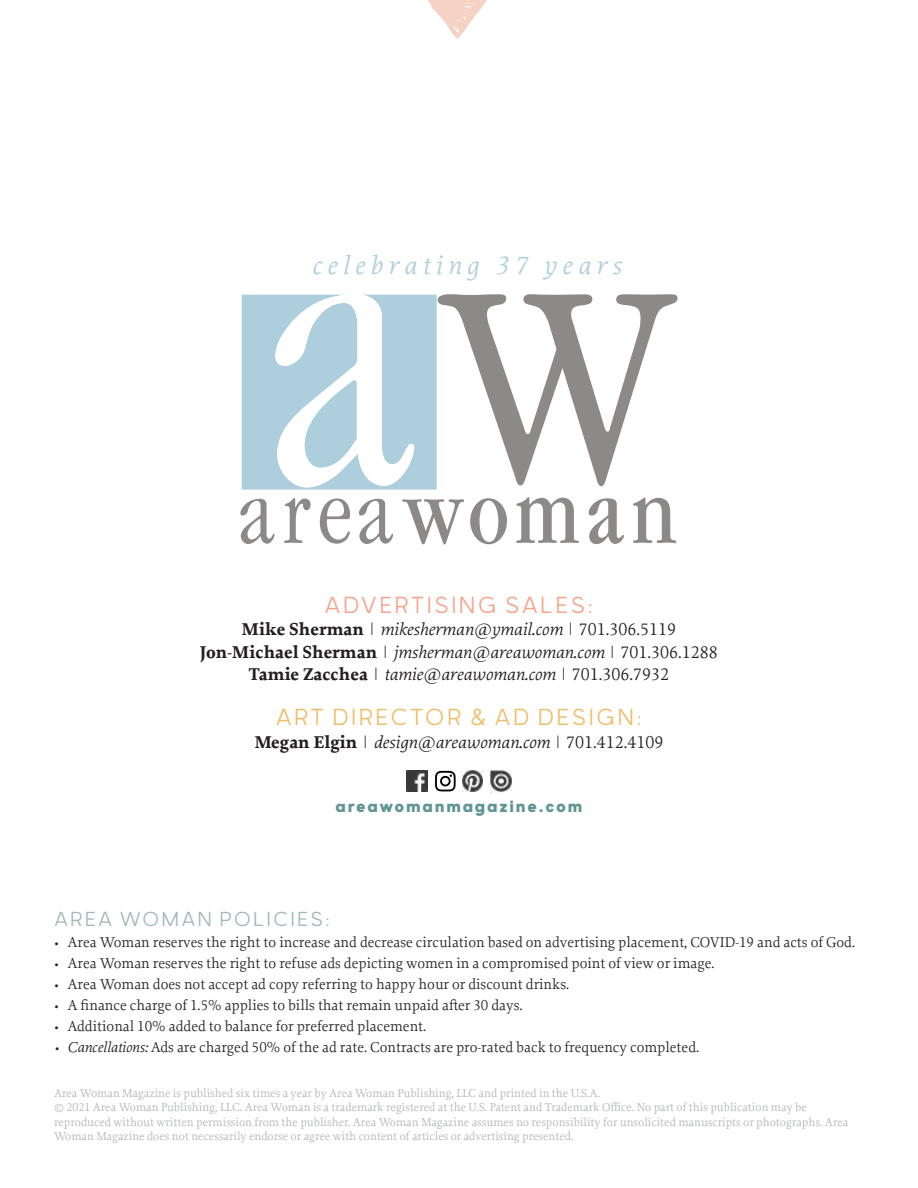
<style>
.page{position:relative;width:918px;height:1188px;background:#fff}
.page>*{position:absolute;margin:0;border:0;box-sizing:border-box;transform-origin:0 0}
.t1{font:italic 27px "Proforma";letter-spacing:.2em;color:#adcfdd}
.t2{font:300 24px "Motiraw Alt";letter-spacing:.1em;color:#f0bc68}
.t3{font:300 24px "Motiraw Alt";letter-spacing:.1em;color:#f8a28a}
.t4{font:300 21px "Motiraw Alt";letter-spacing:.1em;color:#a1b7bc}
.t5{font:italic 18px/22.5px "Proforma";color:#231f20;text-align:center}
.t6{font:900 18px "Motiraw Alt";letter-spacing:.1em;color:#619595}
.t7{font:15px "Proforma";color:#231f20}
.t8{font:12px/14.4px "Proforma";color:#b1b4b6}
.s1{font-weight:700;font-style:normal}
.s2{font-style:normal}
.s3{font-style:italic}
</style>
<div class="page">
<img style="left:461px;top:770px;width:22px;height:23px">
<svg style="left:435px;top:771px;width:21px;height:20px"></svg>
<img style="left:407px;top:771px;width:20px;height:20px">
<img style="left:490px;top:770px;width:22px;height:23px">
<svg style="left:438px;top:294px;width:240px;height:192px"></svg>
<svg style="left:240px;top:498px;width:35px;height:46px"></svg>
<svg style="left:284px;top:498px;width:27px;height:45px"></svg>
<svg style="left:320px;top:498px;width:30px;height:46px"></svg>
<svg style="left:359px;top:498px;width:34px;height:46px"></svg>
<svg style="left:402px;top:499px;width:62px;height:45px"></svg>
<svg style="left:470px;top:498px;width:37px;height:46px"></svg>
<svg style="left:516px;top:497px;width:63px;height:46px"></svg>
<svg style="left:588px;top:498px;width:36px;height:46px"></svg>
<svg style="left:633px;top:497px;width:43px;height:46px"></svg>
<svg style="left:242px;top:294px;width:195px;height:196px"></svg>
<svg style="left:427px;top:0;width:60px;height:39px"></svg>
<h1 class="t1" style="left:312px;top:249px;width:311px">celebrating 37 years</h1>
<h2 class="t3" style="left:325px;top:589px;width:270px">ADVERTISING SALES:</h2>
<p class="t5" style="left:200px;top:617px;width:520px"><span class="s1">Mike Sherman</span> <span class="s2">|</span> mikesherman@ymail.com <span class="s2">| 701.306.5119<br></span><span class="s1">Jon-Michael Sherman</span> <span class="s2">|</span> jmsherman@areawoman.com <span class="s2">| 701.306.1288<br></span><span class="s1">Tamie Zacchea</span> <span class="s2">|</span> tamie@areawoman.com <span class="s2">| 701.306.7932</span></p>
<h2 class="t2" style="left:276px;top:702px;width:368px">ART DIRECTOR &amp; AD DESIGN:</h2>
<p class="t5" style="left:254px;top:730px;width:411px"><span class="s1">Megan Elgin</span> <span class="s2">|</span> design@areawoman.com <span class="s2">| 701.412.4109</span></p>
<p class="t6" style="left:336px;top:794px;width:248px">areawomanmagazine.com</p>
<h3 class="t4" style="left:54px;top:906px;width:278px">AREA WOMAN POLICIES:</h3>
<p class="t7" style="left:54px;top:933px;width:803px">• Area Woman reserves the right to increase and decrease circulation based on advertising placement, COVID-19 and acts of God.</p>
<p class="t7" style="left:54px;top:954px;width:662px">• Area Woman reserves the right to refuse ads depicting women in a compromised point of view or image.</p>
<p class="t7" style="left:54px;top:975px;width:517px">• Area Woman does not accept ad copy referring to happy hour or discount drinks.</p>
<p class="t7" style="left:54px;top:996px;width:470px">• A finance charge of 1.5% applies to bills that remain unpaid after 30 days.</p>
<p class="t7" style="left:54px;top:1017px;width:374px">• Additional 10% added to balance for preferred placement.</p>
<p class="t7" style="left:54px;top:1038px;width:647px"><span class="s3">• Cancellations:</span> Ads are charged 50% of the ad rate. Contracts are pro-rated back to frequency completed.</p>
<p class="t8" style="left:54px;top:1086px;width:796px">Area Woman Magazine is published six times a year by Area Woman Publishing, LLC and printed in the U.S.A.<br>© 2021 Area Woman Publishing, LLC. Area Woman is a trademark registered at the U.S. Patent and Trademark Office. No part of this publication may be reproduced without written permission from the publisher. Area Woman Magazine assumes no responsibility for unsolicited manuscripts or photographs. Area Woman Magazine does not necessarily endorse or agree with content of articles or advertising presented.</p>
</div>
